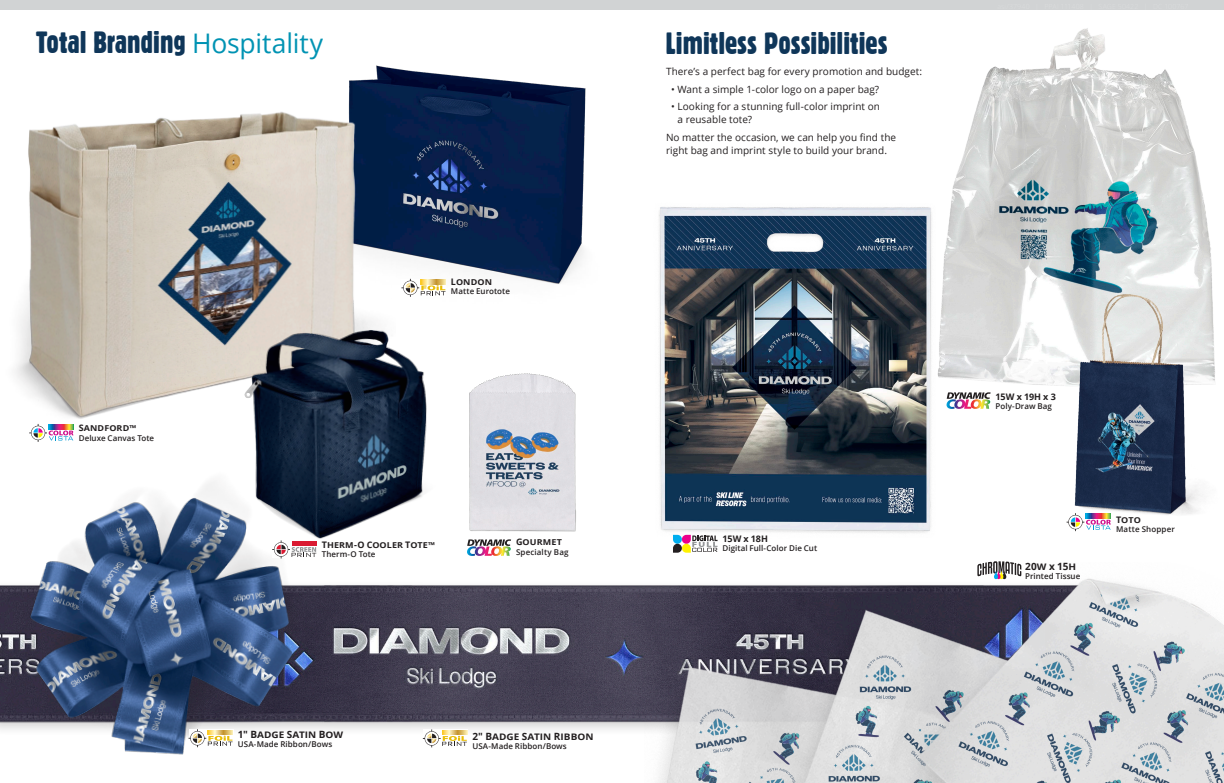
<style>
.page{position:relative;width:1224px;height:783px;background:#fff}
.page>*{position:absolute;margin:0;border:0;box-sizing:border-box;transform-origin:0 0}
.t1{font:30px "Gothic 821 Condensed BT";letter-spacing:-.005em;color:#0f3659}
.Bag_Description_box_body_copy{font:10px/13px "Open Sans";letter-spacing:.005em;color:#231f20}
.t2{font:700 10px "Open Sans";color:#231f20}
.t3{font:700 9px "Open Sans";letter-spacing:.005em;color:#231f20;scale:1.11 1}
.t4{font:700 9px "Open Sans";letter-spacing:.005em;color:#231f20}
.t5{font:700 8.1px "Open Sans";letter-spacing:.01em;color:#231f20;scale:1.11 1}
.t6{font:600 8px "Open Sans";letter-spacing:.005em;color:#231f20}
.NAME-ITEM-SIZE_Price_grid{font:600 8px "Open Sans";letter-spacing:.015em;color:#231f20}
.s1{font-family:"Open Sans";font-size:27px;color:#0093b3}
.s2{font-size:9px}
.s3{font-size:10px}
</style>
<div class="page">
<div style="left:0;top:0;width:1224px;height:9px;background:#d1d3d4"></div>
<img style="left:376px;top:65px;width:210px;height:219px">
<img style="left:15px;top:72px;width:380px;height:347px">
<img style="left:0;top:585px;width:644px;height:163px">
<img style="left:232px;top:317px;width:195px;height:222px">
<img style="left:469px;top:373px;width:107px;height:159px">
<img style="left:644px;top:578px;width:580px;height:205px">
<img style="left:659px;top:207px;width:272px;height:328px">
<img style="left:9px;top:463px;width:308px;height:292px">
<img style="left:878px;top:28px;width:334px;height:381px">
<img style="left:1052px;top:286px;width:163px;height:237px">
<svg style="left:29px;top:424px;width:44px;height:18px"></svg>
<svg style="left:49px;top:425px;width:25px;height:4px"></svg>
<svg style="left:467px;top:539px;width:44px;height:17px"></svg>
<div style="left:946px;top:392px;width:45px;height:18px;background:#fff"></div>
<svg style="left:947px;top:392px;width:44px;height:17px"></svg>
<svg style="left:401px;top:279px;width:45px;height:18px"></svg>
<svg style="left:421px;top:280px;width:25px;height:4px"></svg>
<div style="left:189px;top:729px;width:45px;height:18px;background:#fff"></div>
<svg style="left:189px;top:729px;width:44px;height:18px"></svg>
<svg style="left:208px;top:730px;width:25px;height:4px"></svg>
<svg style="left:467px;top:729px;width:1px;height:18px"></svg>
<svg style="left:423px;top:729px;width:44px;height:18px"></svg>
<svg style="left:442px;top:730px;width:25px;height:5px"></svg>
<svg style="left:316px;top:540px;width:1px;height:18px"></svg>
<svg style="left:272px;top:540px;width:44px;height:18px"></svg>
<div style="left:292px;top:541px;width:25px;height:5px;background:#da1a32"></div>
<svg style="left:977px;top:561px;width:44px;height:18px"></svg>
<svg style="left:673px;top:535px;width:45px;height:18px"></svg>
<div style="left:1067px;top:513px;width:45px;height:18px;background:#fff"></div>
<svg style="left:1067px;top:513px;width:44px;height:18px"></svg>
<svg style="left:1086px;top:514px;width:25px;height:4px"></svg>
<p class="t1" style="left:36px;top:24px;width:289px">Total Branding <span class="s1">Hospitality</span></p>
<p class="t1" style="left:666px;top:25px;width:223px">Limitless Possibilities</p>
<p class="Bag_Description_box_body_copy" style="left:666px;top:65px;width:258px">There’s a perfect bag for every promotion and budget:</p>
<p class="Bag_Description_box_body_copy" style="left:671px;top:83px;width:210px">• Want a simple 1-color logo on a paper bag?</p>
<p class="Bag_Description_box_body_copy" style="left:678px;top:100px;width:204px;text-indent:-6px">• Looking for a stunning full-color imprint on a reusable tote?</p>
<p class="Bag_Description_box_body_copy" style="left:666px;top:131px;width:232px">No matter the occasion, we can help you find the right bag and imprint style to build your brand.</p>
<p class="t5" style="left:451px;top:276px;width:38px"><span class="s2">L</span>ONDON</p>
<p class="NAME-ITEM-SIZE_Price_grid" style="left:451px;top:286px;width:60px">Matte Eurotote</p>
<p class="t4" style="left:996px;top:390px;width:62px">15W x 19H x 3</p>
<p class="t6" style="left:996px;top:401px;width:58px">Poly-Draw Bag</p>
<p class="t5" style="left:79px;top:423px;width:53px"><span class="s2">S</span>ANDFORD™</p>
<p class="t6" style="left:79px;top:433px;width:77px">Deluxe Canvas Tote</p>
<p class="t5" style="left:322px;top:539px;width:104px"><span class="s2">T</span>HERM<span class="s2">-O C</span>OOLER <span class="s2">T</span>OTE™</p>
<p class="t6" style="left:322px;top:548px;width:55px">Therm-O Tote</p>
<p class="t5" style="left:516px;top:536px;width:43px"><span class="s2">G</span>OURMET</p>
<p class="NAME-ITEM-SIZE_Price_grid" style="left:516px;top:547px;width:54px">Specialty Bag</p>
<p class="t4" style="left:722px;top:533px;width:47px">15W x 18H</p>
<p class="t6" style="left:722px;top:543px;width:96px">Digital Full-Color Die Cut</p>
<p class="t5" style="left:1116px;top:515px;width:24px"><span class="s2">T</span>OTO</p>
<p class="NAME-ITEM-SIZE_Price_grid" style="left:1116px;top:524px;width:60px">Matte Shopper</p>
<p class="t2" style="left:1025px;top:560px;width:52px">20<span class="s2">W</span> x 15<span class="s2">H</span></p>
<p class="t6" style="left:1025px;top:571px;width:57px">Printed Tissue</p>
<p class="t3" style="left:238px;top:728px;width:96px"><span class="s3">1" B</span>ADGE <span class="s3">S</span>ATIN <span class="s3">B</span>OW</p>
<p class="t6" style="left:238px;top:738px;width:96px">USA-Made Ribbon/Bows</p>
<p class="t3" style="left:472px;top:731px;width:111px"><span class="s3">2" B</span>ADGE <span class="s3">S</span>ATIN <span class="s3">R</span>IBBON</p>
<p class="t6" style="left:472px;top:741px;width:96px">USA-Made Ribbon/Bows</p>
</div>
